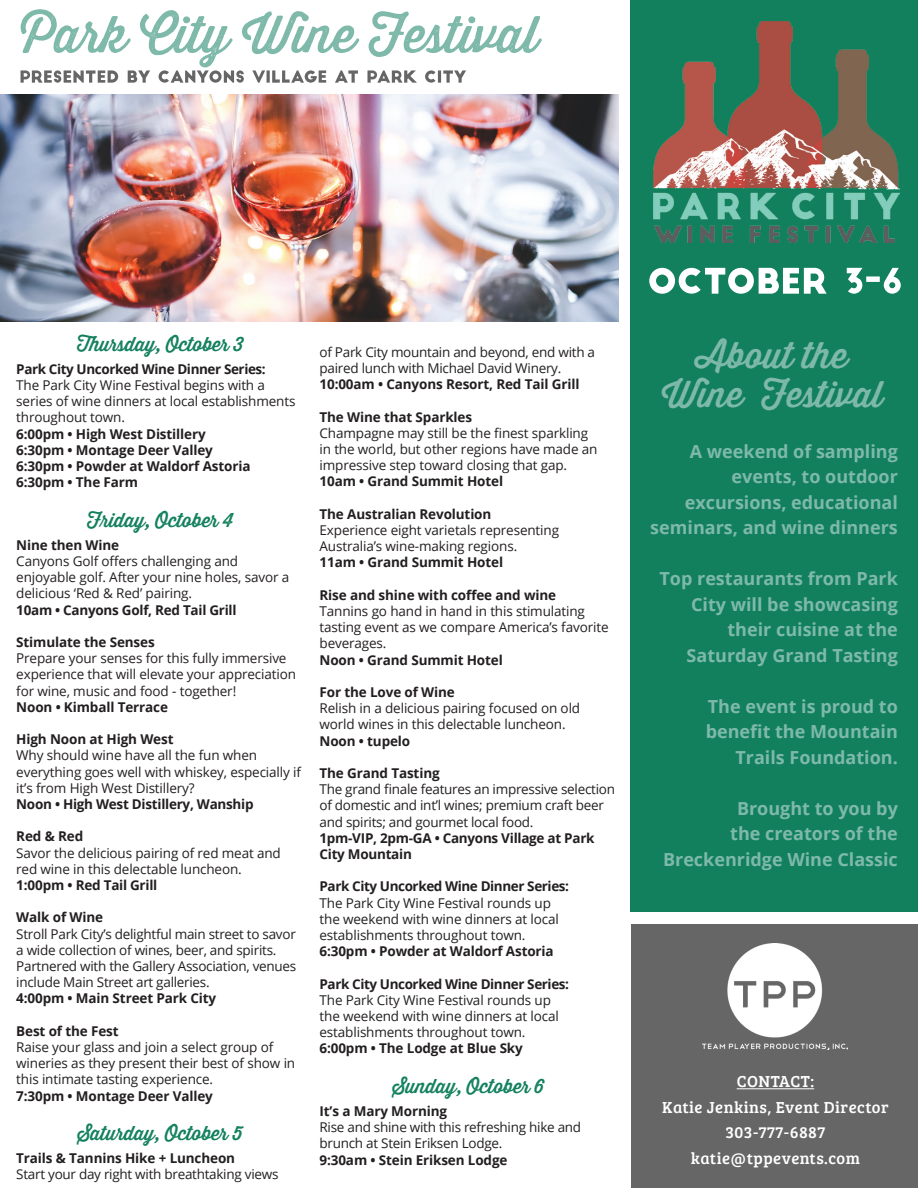
<style>
.page{position:relative;width:918px;height:1188px;background:#fff}
.page>*{position:absolute;margin:0;border:0;box-sizing:border-box;transform-origin:0 0}
.t1{font:36px/39px "Thirsty Rough Reg";color:#7eb9aa;text-align:center}
.t2{font:19.5px "Thirsty Rough Reg";letter-spacing:-.01em;color:#12805d}
.t3{font:700 18px/25.5px "Open Sans";color:#7eb9aa;text-align:right}
.t4{font:16.5px/25.5px "Bree Serif";letter-spacing:.03em;color:#fff;text-align:center}
.t5{font:13.5px/16.2px "Open Sans";letter-spacing:-.01em;color:#231f20}
.t6{font:700 13.5px/16.2px "Open Sans";letter-spacing:-.01em;color:#231f20}
.t7{font:700 13.5px "Open Sans";letter-spacing:-.03em;color:#231f20}
</style>
<div class="page">
<div style="left:631px;top:0;width:287px;height:912px;background:#12805c"></div>
<div style="left:631px;top:924px;width:287px;height:264px;background:#666"></div>
<img style="left:0;top:95px;width:619px;height:227px">
<img style="left:654px;top:22px;width:245px;height:220px">
<hr style="left:737px;top:1088px;width:77px;height:1px;background:#fff">
<img style="left:703px;top:943px;width:144px;height:107px">
<svg style="left:21px;top:9px;width:521px;height:74px"></svg>
<svg style="left:649px;top:268px;width:252px;height:26px"></svg>
<h2 class="t2" style="left:77px;top:330px;width:168px">Thursday, October 3</h2>
<p class="t7" style="left:16px;top:359px;width:251px">Park City Uncorked Wine Dinner Series:</p>
<p class="t5" style="left:16px;top:377px;width:281px">The Park City Wine Festival begins with a series of wine dinners at local establishments throughout town.</p>
<p class="t6" style="left:16px;top:425px;width:236px">6:00pm • High West Distillery<br>6:30pm • Montage Deer Valley<br>6:30pm • Powder at Waldorf Astoria<br>6:30pm • The Farm</p>
<h2 class="t2" style="left:87px;top:506px;width:148px">Friday, October 4</h2>
<p class="t6" style="left:16px;top:536px;width:104px">Nine then Wine</p>
<p class="t5" style="left:16px;top:553px;width:274px">Canyons Golf offers challenging and enjoyable golf. After your nine holes, savor a delicious ‘Red &amp; Red’ pairing.</p>
<p class="t6" style="left:16px;top:601px;width:222px">10am • Canyons Golf, Red Tail Grill</p>
<p class="t6" style="left:16px;top:634px;width:140px">Stimulate the Senses</p>
<p class="t5" style="left:16px;top:650px;width:281px">Prepare your senses for this fully immersive experience that will elevate your appreciation for wine, music and food - together!</p>
<p class="t6" style="left:16px;top:698px;width:153px">Noon • Kimball Terrace</p>
<p class="t6" style="left:16px;top:731px;width:159px">High Noon at High West</p>
<p class="t5" style="left:16px;top:747px;width:286px">Why should wine have all the fun when everything goes well with whiskey, especially if it’s from High West Distillery?</p>
<p class="t6" style="left:16px;top:796px;width:239px">Noon • High West Distillery, Wanship</p>
<p class="t6" style="left:16px;top:828px;width:68px">Red &amp; Red</p>
<p class="t5" style="left:16px;top:844px;width:266px">Savor the delicious pairing of red meat and red wine in this delectable luncheon.</p>
<p class="t6" style="left:16px;top:877px;width:143px">1:00pm • Red Tail Grill</p>
<p class="t6" style="left:16px;top:909px;width:88px">Walk of Wine</p>
<p class="t5" style="left:16px;top:925px;width:281px">Stroll Park City’s delightful main street to savor a wide collection of wines, beer, and spirits.<br>Partnered with the Gallery Association, venues include Main Street art galleries.</p>
<p class="t6" style="left:16px;top:990px;width:201px">4:00pm • Main Street Park City</p>
<p class="t6" style="left:16px;top:1022px;width:104px">Best of the Fest</p>
<p class="t5" style="left:16px;top:1039px;width:280px">Raise your glass and join a select group of wineries as they present their best of show in this intimate tasting experience.</p>
<p class="t6" style="left:16px;top:1087px;width:198px">7:30pm • Montage Deer Valley</p>
<h2 class="t2" style="left:78px;top:1119px;width:166px">Saturday, October 5</h2>
<p class="t6" style="left:16px;top:1150px;width:220px">Trails &amp; Tannins Hike + Luncheon</p>
<p class="t5" style="left:16px;top:1166px;width:264px">Start your day right with breathtaking views</p>
<p class="t5" style="left:320px;top:343px;width:277px">of Park City mountain and beyond, end with a paired lunch with Michael David Winery.</p>
<p class="t6" style="left:320px;top:376px;width:261px">10:00am • Canyons Resort, Red Tail Grill</p>
<p class="t6" style="left:320px;top:408px;width:154px">The Wine that Sparkles</p>
<p class="t5" style="left:320px;top:424px;width:280px">Champagne may still be the finest sparkling in the world, but other regions have made an impressive step toward closing that gap.</p>
<p class="t6" style="left:320px;top:473px;width:185px">10am • Grand Summit Hotel</p>
<p class="t6" style="left:320px;top:505px;width:173px">The Australian Revolution</p>
<p class="t5" style="left:320px;top:522px;width:241px">Experience eight varietals representing<br>Australia’s wine-making regions.</p>
<p class="t6" style="left:320px;top:554px;width:185px">11am • Grand Summit Hotel</p>
<p class="t6" style="left:320px;top:586px;width:238px">Rise and shine with coffee and wine</p>
<p class="t5" style="left:320px;top:603px;width:291px">Tannins go hand in hand in this stimulating tasting event as we compare America’s favorite beverages.</p>
<p class="t6" style="left:320px;top:651px;width:185px">Noon • Grand Summit Hotel</p>
<p class="t6" style="left:320px;top:684px;width:137px">For the Love of Wine</p>
<p class="t5" style="left:320px;top:700px;width:262px">Relish in a delicious pairing focused on old world wines in this delectable luncheon.</p>
<p class="t6" style="left:320px;top:732px;width:92px">Noon • tupelo</p>
<p class="t6" style="left:320px;top:765px;width:122px">The Grand Tasting</p>
<p class="t5" style="left:320px;top:781px;width:297px">The grand finale features an impressive selection of domestic and int’l wines; premium craft beer and spirits; and gourmet local food.</p>
<p class="t6" style="left:320px;top:829px;width:277px">1pm-VIP, 2pm-GA • Canyons Village at Park<br>City Mountain</p>
<p class="t7" style="left:320px;top:877px;width:251px">Park City Uncorked Wine Dinner Series:</p>
<p class="t5" style="left:320px;top:894px;width:241px">The Park City Wine Festival rounds up the weekend with wine dinners at local establishments throughout town.</p>
<p class="t6" style="left:320px;top:943px;width:236px">6:30pm • Powder at Waldorf Astoria</p>
<p class="t7" style="left:320px;top:974px;width:251px">Park City Uncorked Wine Dinner Series:</p>
<p class="t5" style="left:320px;top:991px;width:241px">The Park City Wine Festival rounds up the weekend with wine dinners at local establishments throughout town.</p>
<p class="t6" style="left:320px;top:1040px;width:205px">6:00pm • The Lodge at Blue Sky</p>
<h2 class="t2" style="left:393px;top:1072px;width:153px">Sunday, October 6</h2>
<p class="t6" style="left:320px;top:1103px;width:129px">It’s a Mary Morning</p>
<p class="t5" style="left:320px;top:1119px;width:263px">Rise and shine with this refreshing hike and brunch at Stein Eriksen Lodge.</p>
<p class="t6" style="left:320px;top:1151px;width:189px">9:30am • Stein Eriksen Lodge</p>
<h1 class="t1" style="left:662px;top:335px;width:223px">About the<br>Wine Festival</h1>
<h3 class="t3" style="left:650px;top:438px;width:249px">A weekend of sampling events, to outdoor excursions, educational seminars, and wine dinners</h3>
<h3 class="t3" style="left:660px;top:565px;width:240px">Top restaurants from Park<br>City will be showcasing their cuisine at the<br>Saturday Grand Tasting</h3>
<h3 class="t3" style="left:706px;top:693px;width:194px">The event is proud to benefit the Mountain<br>Trails Foundation.</h3>
<h3 class="t3" style="left:663px;top:795px;width:236px">Brought to you by<br>the creators of the<br>Breckenridge Wine Classic</h3>
<p class="t4" style="left:662px;top:1068px;width:228px">CONTACT:<br>Katie Jenkins, Event Director<br>303-777-6887 katie@tppevents.com</p>
</div>
